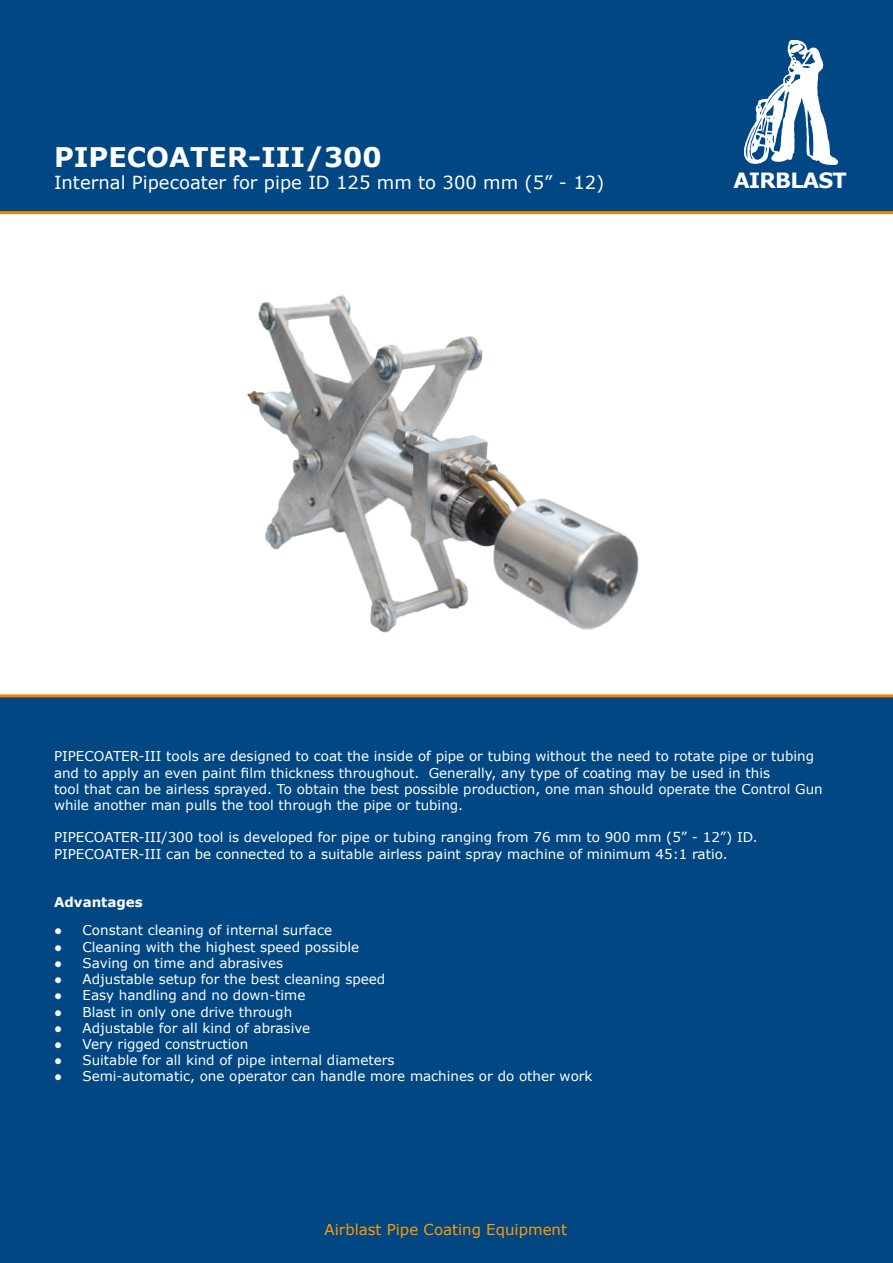
<style>
.page{position:relative;width:893px;height:1263px;background:#fff}
.page>*{position:absolute;margin:0;border:0;box-sizing:border-box;transform-origin:0 0}
.t1{font:700 27px "Verdana";color:#fff}
.t2{font:700 21px "Verdana";letter-spacing:-.04em;color:#fff}
.t3{font:18px "Verdana";color:#fff}
.t4{font:15px "Verdana";color:#ff9a01}
.t5{font:13.5px "Verdana";color:#fff}
.t6{font:700 13.5px "Verdana";color:#fff}
</style>
<div class="page">
<div style="left:0;top:0;width:893px;height:211px;background:#004783"></div>
<div style="left:0;top:696px;width:893px;height:567px;background:#004783"></div>
<img style="left:744px;top:40px;width:94px;height:124px">
<svg style="left:0;top:211px;width:893px;height:486px"></svg>
<img style="left:239px;top:282px;width:417px;height:370px">
<p class="t1" style="left:54px;top:138px;width:329px">PIPECOATER-III/300</p>
<p class="t3" style="left:54px;top:170px;width:552px">Internal Pipecoater for pipe ID 125 mm to 300 mm (5” - 12)</p>
<p class="t2" style="left:733px;top:166px;width:115px">AIRBLAST</p>
<p class="t5" style="left:54px;top:747px;width:762px">PIPECOATER-III tools are designed to coat the inside of pipe or tubing without the need to rotate pipe or tubing</p>
<p class="t5" style="left:54px;top:763px;width:718px">and to apply an even paint film thickness throughout. Generally, any type of coating may be used in this</p>
<p class="t5" style="left:54px;top:780px;width:770px">tool that can be airless sprayed. To obtain the best possible production, one man should operate the Control Gun</p>
<p class="t5" style="left:54px;top:796px;width:411px">while another man pulls the tool through the pipe or tubing.</p>
<p class="t5" style="left:54px;top:828px;width:705px">PIPECOATER-III/300 tool is developed for pipe or tubing ranging from 76 mm to 900 mm (5” - 12”) ID.</p>
<p class="t5" style="left:54px;top:844px;width:675px">PIPECOATER-III can be connected to a suitable airless paint spray machine of minimum 45:1 ratio.</p>
<p class="t6" style="left:54px;top:893px;width:90px">Advantages</p>
<p class="t5" style="left:54px;top:921px;width:280px">● Constant cleaning of internal surface</p>
<p class="t5" style="left:54px;top:937px;width:307px">● Cleaning with the highest speed possible</p>
<p class="t5" style="left:54px;top:954px;width:231px">● Saving on time and abrasives</p>
<p class="t5" style="left:54px;top:970px;width:333px">● Adjustable setup for the best cleaning speed</p>
<p class="t5" style="left:54px;top:986px;width:253px">● Easy handling and no down-time</p>
<p class="t5" style="left:54px;top:1002px;width:240px">● Blast in only one drive through</p>
<p class="t5" style="left:54px;top:1018px;width:258px">● Adjustable for all kind of abrasive</p>
<p class="t5" style="left:54px;top:1035px;width:196px">● Very rigged construction</p>
<p class="t5" style="left:54px;top:1051px;width:342px">● Suitable for all kind of pipe internal diameters</p>
<p class="t5" style="left:54px;top:1067px;width:540px">● Semi-automatic, one operator can handle more machines or do other work</p>
<p class="t4" style="left:325px;top:1219px;width:244px">Airblast Pipe Coating Equipment</p>
</div>
